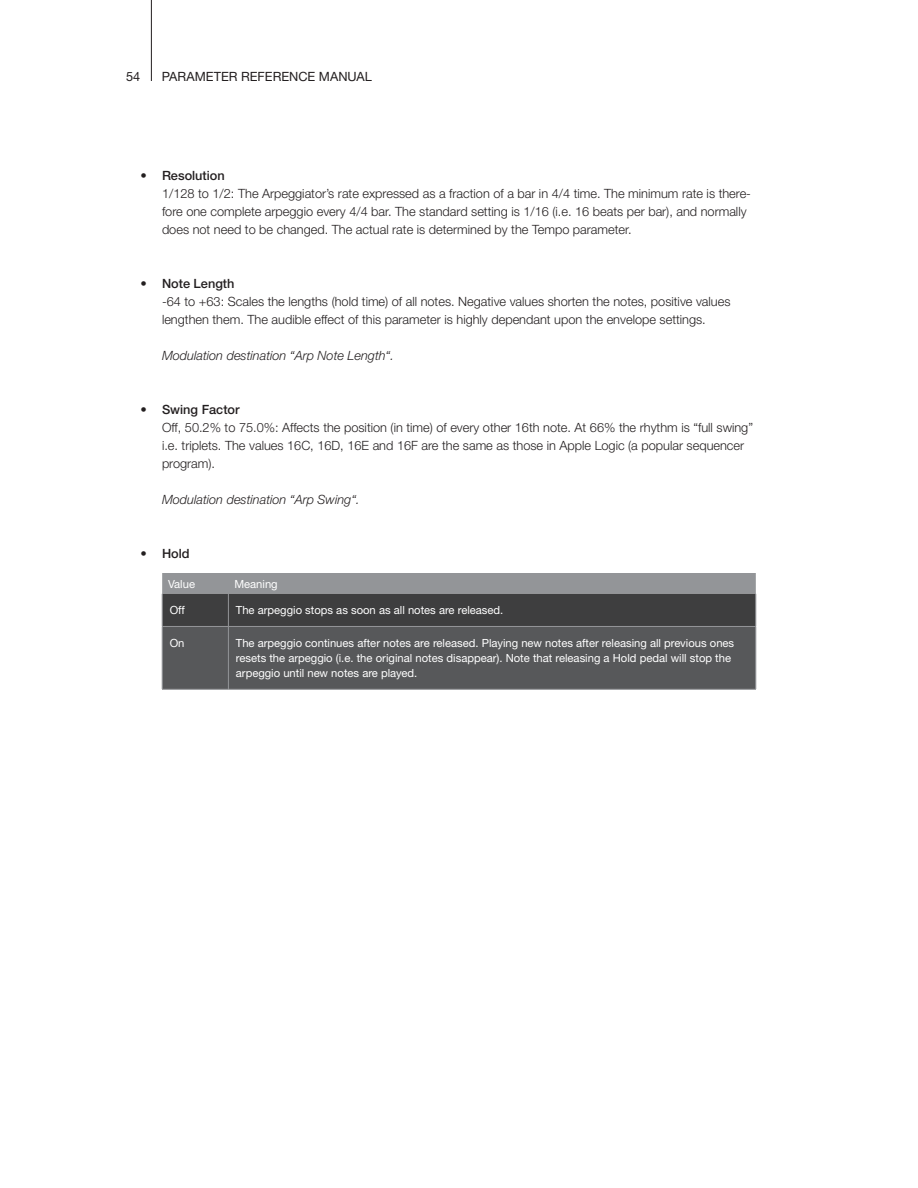
<style>
.page{position:relative;width:918px;height:1188px;background:#fff}
.page>*{position:absolute;margin:0;border:0;box-sizing:border-box;transform-origin:0 0}
.t1{font:300 12.75px/18px "Helvetica Neue CE";color:#231f20}
.t2{font:italic 300 12.75px "Helvetica Neue CE";color:#231f20}
.t3{font:500 12.75px "Helvetica Neue CE";color:#231f20}
.t4{font:12.75px "Helvetica Neue CE";color:#231f20}
.t5{font:11.25px/15px "Helvetica Neue CE";color:#fff}
</style>
<div class="page">
<hr style="left:151px;top:0;width:1px;height:81px;background:#231f20">
<svg style="left:162px;top:573px;width:594px;height:116px;background:#5b5c5e"></svg>
<hr style="left:162px;top:594px;width:1px;height:32px;background:#939598">
<hr style="left:228px;top:594px;width:1px;height:32px;background:#939598">
<hr style="left:756px;top:594px;width:1px;height:32px;background:#939598">
<hr style="left:162px;top:626px;width:66px;height:1px;background:#939598">
<hr style="left:162px;top:627px;width:1px;height:62px;background:#939598">
<hr style="left:228px;top:626px;width:528px;height:1px;background:#939598">
<hr style="left:228px;top:627px;width:1px;height:62px;background:#939598">
<hr style="left:756px;top:627px;width:1px;height:62px;background:#939598">
<hr style="left:162px;top:689px;width:66px;height:1px;background:#939598">
<hr style="left:228px;top:689px;width:528px;height:1px;background:#939598">
<p class="t4" style="left:126px;top:69px;width:16px">54</p>
<p class="t4" style="left:162px;top:69px;width:211px">PARAMETER REFERENCE MANUAL</p>
<p class="t3" style="left:140px;top:168px;width:86px">• Resolution</p>
<p class="t1" style="left:162px;top:184px;width:591px">1/128 to 1/2: The Arpeggiator’s rate expressed as a fraction of a bar in 4/4 time. The minimum rate is there&shy;fore one complete arpeggio every 4/4 bar. The standard setting is 1/16 (i.e. 16 beats per bar), and normally does not need to be changed. The actual rate is determined by the Tempo parameter.</p>
<p class="t3" style="left:140px;top:276px;width:96px">• Note Length</p>
<p class="t1" style="left:162px;top:292px;width:570px">-64 to +63: Scales the lengths (hold time) of all notes. Negative values shorten the notes, positive values lengthen them. The audible effect of this parameter is highly dependant upon the envelope settings.</p>
<p class="t2" style="left:162px;top:348px;width:233px">Modulation destination “Arp Note Length“.</p>
<p class="t3" style="left:140px;top:402px;width:101px">• Swing Factor</p>
<p class="t1" style="left:162px;top:418px;width:593px">Off, 50.2% to 75.0%: Affects the position (in time) of every other 16th note. At 66% the rhythm is “full swing” i.e. triplets. The values 16C, 16D, 16E and 16F are the same as those in Apple Logic (a popular sequencer program).</p>
<p class="t2" style="left:162px;top:492px;width:199px">Modulation destination “Arp Swing“.</p>
<p class="t3" style="left:140px;top:546px;width:51px">• Hold</p>
<p class="t5" style="left:168px;top:576px;width:28px">Value</p>
<p class="t5" style="left:234px;top:576px;width:45px">Meaning</p>
<p class="t5" style="left:170px;top:603px;width:17px">Off</p>
<p class="t5" style="left:236px;top:603px;width:269px">The arpeggio stops as soon as all notes are released.</p>
<p class="t5" style="left:170px;top:636px;width:16px">On</p>
<p class="t5" style="left:236px;top:636px;width:500px">The arpeggio continues after notes are released. Playing new notes after releasing all previous ones resets the arpeggio (i.e. the original notes disappear). Note that releasing a Hold pedal will stop the arpeggio until new notes are played.</p>
</div>
